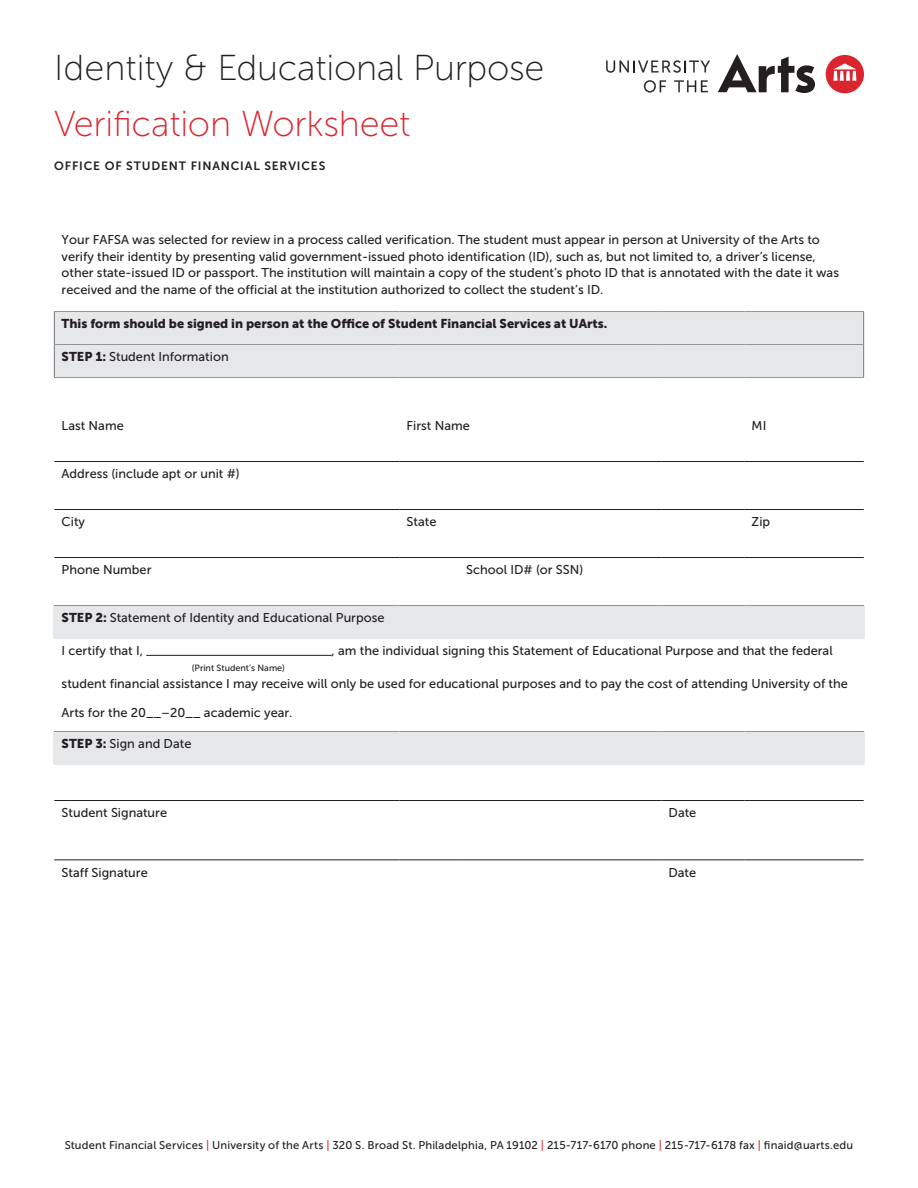
<style>
.page{position:relative;width:918px;height:1188px;background:#fff}
.page>*{position:absolute;margin:0;border:0;box-sizing:border-box;transform-origin:0 0}
.t1{font:36px/55.2px "Museo Sans 100";letter-spacing:-.01em;color:#231f20}
.t2{font:12.75px/16.6px "Museo Sans 500";color:#231f20}
.t3{font:12.75px "Museo Sans 900";color:#231f20}
.t4{font:12px "Museo Sans 700";letter-spacing:.07em;color:#231f20}
.t5{font:11.25px "Museo Sans 500";letter-spacing:.015em;color:#231f20}
.t6{font:9px "Museo Sans 500";color:#231f20}
.s1{color:#da252e}
.s2{font-family:"Museo Sans 900"}
</style>
<div class="page">
<svg style="left:606px;top:60px;width:104px;height:13px"></svg>
<svg style="left:644px;top:80px;width:22px;height:12px"></svg>
<svg style="left:674px;top:80px;width:34px;height:12px"></svg>
<svg style="left:826px;top:55px;width:38px;height:38px"></svg>
<svg style="left:718px;top:54px;width:97px;height:39px"></svg>
<hr style="left:146px;top:655px;width:186px;height:1px;background:#231f20">
<hr style="left:54px;top:605px;width:345px;height:1px;background:#939598">
<hr style="left:399px;top:605px;width:60px;height:1px;background:#939598">
<hr style="left:459px;top:605px;width:202px;height:1px;background:#939598">
<hr style="left:661px;top:605px;width:83px;height:1px;background:#939598">
<hr style="left:744px;top:605px;width:120px;height:1px;background:#939598">
<hr style="left:54px;top:557px;width:345px;height:1px;background:#231f20">
<hr style="left:399px;top:557px;width:60px;height:1px;background:#231f20">
<hr style="left:459px;top:557px;width:202px;height:1px;background:#231f20">
<hr style="left:661px;top:557px;width:83px;height:1px;background:#231f20">
<hr style="left:744px;top:557px;width:120px;height:1px;background:#231f20">
<hr style="left:54px;top:509px;width:345px;height:1px;background:#231f20">
<hr style="left:399px;top:509px;width:60px;height:1px;background:#231f20">
<hr style="left:459px;top:509px;width:202px;height:1px;background:#231f20">
<hr style="left:661px;top:509px;width:83px;height:1px;background:#231f20">
<hr style="left:744px;top:509px;width:120px;height:1px;background:#231f20">
<hr style="left:54px;top:461px;width:345px;height:1px;background:#231f20">
<hr style="left:399px;top:461px;width:60px;height:1px;background:#231f20">
<hr style="left:459px;top:461px;width:202px;height:1px;background:#231f20">
<hr style="left:661px;top:461px;width:83px;height:1px;background:#231f20">
<hr style="left:744px;top:461px;width:120px;height:1px;background:#231f20">
<hr style="left:54px;top:731px;width:345px;height:1px;background:#939598">
<hr style="left:399px;top:731px;width:60px;height:1px;background:#939598">
<hr style="left:459px;top:731px;width:202px;height:1px;background:#939598">
<hr style="left:661px;top:731px;width:83px;height:1px;background:#939598">
<hr style="left:744px;top:731px;width:120px;height:1px;background:#939598">
<hr style="left:54px;top:800px;width:345px;height:1px;background:#231f20">
<hr style="left:399px;top:800px;width:60px;height:1px;background:#231f20">
<hr style="left:459px;top:800px;width:202px;height:1px;background:#231f20">
<hr style="left:661px;top:800px;width:83px;height:1px;background:#231f20">
<hr style="left:744px;top:800px;width:120px;height:1px;background:#231f20">
<div style="left:54px;top:732px;width:810px;height:33px;background:#e6e7e9"></div>
<div style="left:54px;top:606px;width:810px;height:33px;background:#e6e7e9"></div>
<div style="left:54px;top:312px;width:810px;height:33px;background:#e6e7e9"></div>
<div style="left:54px;top:345px;width:810px;height:33px;background:#e6e7e9"></div>
<hr style="left:54px;top:312px;width:1px;height:33px;background:#76787b">
<hr style="left:863px;top:312px;width:1px;height:33px;background:#76787b">
<hr style="left:54px;top:345px;width:1px;height:32px;background:#76787b">
<hr style="left:863px;top:345px;width:1px;height:32px;background:#76787b">
<hr style="left:54px;top:311px;width:345px;height:1px;background:#939598">
<hr style="left:399px;top:311px;width:60px;height:1px;background:#939598">
<hr style="left:459px;top:311px;width:202px;height:1px;background:#939598">
<hr style="left:661px;top:311px;width:83px;height:1px;background:#939598">
<hr style="left:744px;top:311px;width:120px;height:1px;background:#939598">
<hr style="left:55px;top:344px;width:344px;height:1px;background:#939598">
<hr style="left:399px;top:344px;width:60px;height:1px;background:#939598">
<hr style="left:459px;top:344px;width:202px;height:1px;background:#939598">
<hr style="left:661px;top:344px;width:83px;height:1px;background:#939598">
<hr style="left:744px;top:344px;width:119px;height:1px;background:#939598">
<hr style="left:54px;top:377px;width:345px;height:1px;background:#939598">
<hr style="left:399px;top:377px;width:60px;height:1px;background:#939598">
<hr style="left:459px;top:377px;width:202px;height:1px;background:#939598">
<hr style="left:661px;top:377px;width:83px;height:1px;background:#939598">
<hr style="left:744px;top:377px;width:120px;height:1px;background:#939598">
<hr style="left:54px;top:859px;width:345px;height:1px;background:#231f20">
<hr style="left:399px;top:859px;width:60px;height:1px;background:#231f20">
<hr style="left:459px;top:859px;width:202px;height:1px;background:#231f20">
<hr style="left:661px;top:859px;width:83px;height:1px;background:#231f20">
<hr style="left:744px;top:859px;width:120px;height:1px;background:#231f20">
<p class="t1" style="left:54px;top:41px;width:492px">Identity &amp; Educational Purpose<br><span class="s1">Verifcation Worksheet</span></p>
<p class="t4" style="left:54px;top:159px;width:273px">OFFICE OF STUDENT FINANCIAL SERVICES</p>
<p class="t2" style="left:62px;top:231px;width:779px">Your FAFSA was selected for review in a process called verification. The student must appear in person at University of the Arts to verify their identity by presenting valid government-issued photo identification (ID), such as, but not limited to, a driver’s license, other state-issued ID or passport. The institution will maintain a copy of the student’s photo ID that is annotated with the date it was received and the name of the official at the institution authorized to collect the student’s ID.</p>
<h2 class="t3" style="left:62px;top:317px;width:547px">This form should be signed in person at the Ofce of Student Financial Services at UArts.</h2>
<h3 class="t2" style="left:62px;top:349px;width:169px"><span class="s2">STEP 1:</span> Student Information</h3>
<p class="t2" style="left:62px;top:418px;width:64px">Last Name</p>
<p class="t2" style="left:407px;top:418px;width:65px">First Name</p>
<p class="t2" style="left:752px;top:418px;width:16px">MI</p>
<p class="t2" style="left:62px;top:466px;width:180px">Address (include apt or unit #)</p>
<p class="t2" style="left:62px;top:514px;width:25px">City</p>
<p class="t2" style="left:407px;top:514px;width:31px">State</p>
<p class="t2" style="left:752px;top:514px;width:20px">Zip</p>
<p class="t2" style="left:62px;top:562px;width:91px">Phone Number</p>
<p class="t2" style="left:466px;top:562px;width:119px">School ID# (or SSN)</p>
<h3 class="t2" style="left:62px;top:610px;width:324px"><span class="s2">STEP 2:</span> Statement of Identity and Educational Purpose</h3>
<p class="t2" style="left:62px;top:643px;width:83px">I certify that I,</p>
<p class="t2" style="left:332px;top:643px;width:503px">, am the individual signing this Statement of Educational Purpose and that the federal</p>
<p class="t6" style="left:192px;top:663px;width:95px">(Print Student’s Name)</p>
<p class="t2" style="left:62px;top:676px;width:788px">student financial assistance I may receive will only be used for educational purposes and to pay the cost of attending University of the</p>
<p class="t2" style="left:62px;top:705px;width:232px">Arts for the 20__–20__ academic year.</p>
<h3 class="t2" style="left:62px;top:736px;width:131px"><span class="s2">STEP 3:</span> Sign and Date</h3>
<p class="t2" style="left:62px;top:805px;width:107px">Student Signature</p>
<p class="t2" style="left:669px;top:805px;width:29px">Date</p>
<p class="t2" style="left:62px;top:864px;width:88px">Staff Signature</p>
<p class="t2" style="left:669px;top:864px;width:29px">Date</p>
<p class="t5" style="left:65px;top:1139px;width:790px">Student Financial Services <span class="s1">|</span> University of the Arts <span class="s1">|</span> 320 S. Broad St. Philadelphia, PA 19102 <span class="s1">|</span> 215-717-6170 phone <span class="s1">|</span> 215-717-6178 fax <span class="s1">|</span> fnaid@uarts.edu</p>
</div>
